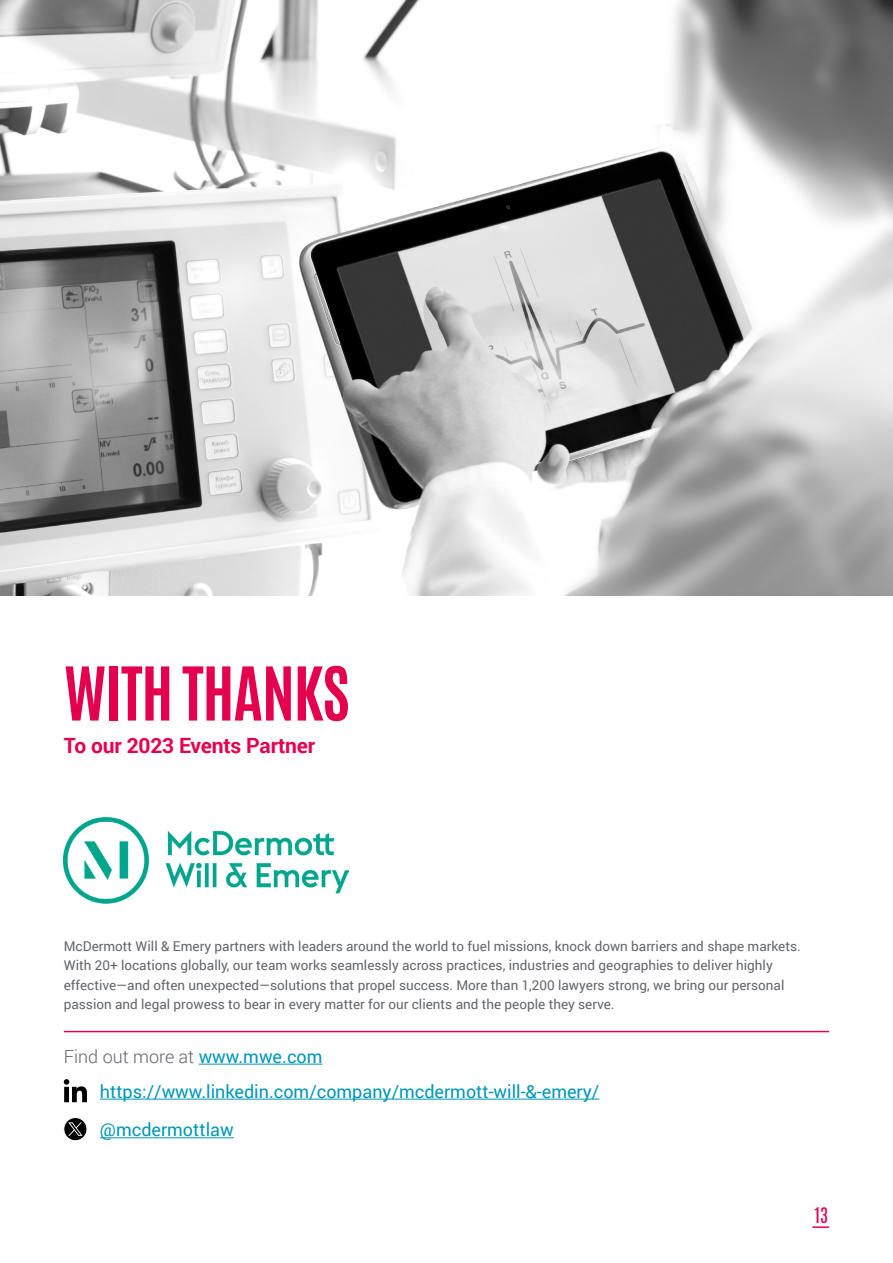
<style>
.page{position:relative;width:893px;height:1263px;background:#fff}
.page>*{position:absolute;margin:0;border:0;box-sizing:border-box;transform-origin:0 0}
.t1{font:700 63px "Antonio";letter-spacing:-.02em;color:#e5004e}
.t2{font:700 21px "Roboto";letter-spacing:-.01em;color:#e5004e}
.t3{font:18px "Roboto";color:#0097b7}
.t4{font:300 18px "Roboto";color:#62656a}
.t5{font:18px "Antonio";color:#e5004e}
.t6{font:13.5px/19.5px "Roboto";color:#62656a}
.s1{font-weight:400;color:#0097b7}
</style>
<div class="page">
<svg style="left:812px;top:1226px;width:17px;height:2px"></svg>
<img style="left:64px;top:817px;width:284px;height:87px">
<img style="left:0;top:0;width:893px;height:595px">
<hr style="left:64px;top:1031px;width:765px;height:1px;background:#e5004e">
<hr style="left:100px;top:1137px;width:134px;height:1px;background:#0097b7">
<hr style="left:100px;top:1099px;width:499px;height:1px;background:#0097b7">
<svg style="left:64px;top:1079px;width:23px;height:23px"></svg>
<hr style="left:199px;top:1064px;width:123px;height:1px;background:#0097b7">
<svg style="left:64px;top:1117px;width:23px;height:24px"></svg>
<div style="left:64px;top:1117px;width:23px;height:24px;border:1px solid #fff;border-radius:50%"></div>
<svg style="left:68px;top:1122px;width:15px;height:14px"></svg>
<h1 class="t1" style="left:64px;top:646px;width:288px">WITH THANKS</h1>
<h2 class="t2" style="left:64px;top:731px;width:253px">To our 2023 Events Partner</h2>
<p class="t6" style="left:64px;top:936px;width:738px">McDermott Will &amp; Emery partners with leaders around the world to fuel missions, knock down barriers and shape markets.<br>With 20+ locations globally, our team works seamlessly across practices, industries and geographies to deliver highly effective—and often unexpected—solutions that propel success. More than 1,200 lawyers strong, we bring our personal passion and legal prowess to bear in every matter for our clients and the people they serve.</p>
<h3 class="t4" style="left:64px;top:1044px;width:260px">Find out more at <span class="s1">www.mwe.com</span></h3>
<h3 class="t3" style="left:100px;top:1078px;width:501px">https://www.linkedin.com/company/mcdermott-will-&amp;-emery/</h3>
<h3 class="t3" style="left:100px;top:1117px;width:135px">@mcdermottlaw</h3>
<h3 class="t5" style="left:814px;top:1201px;width:15px">13</h3>
</div>
